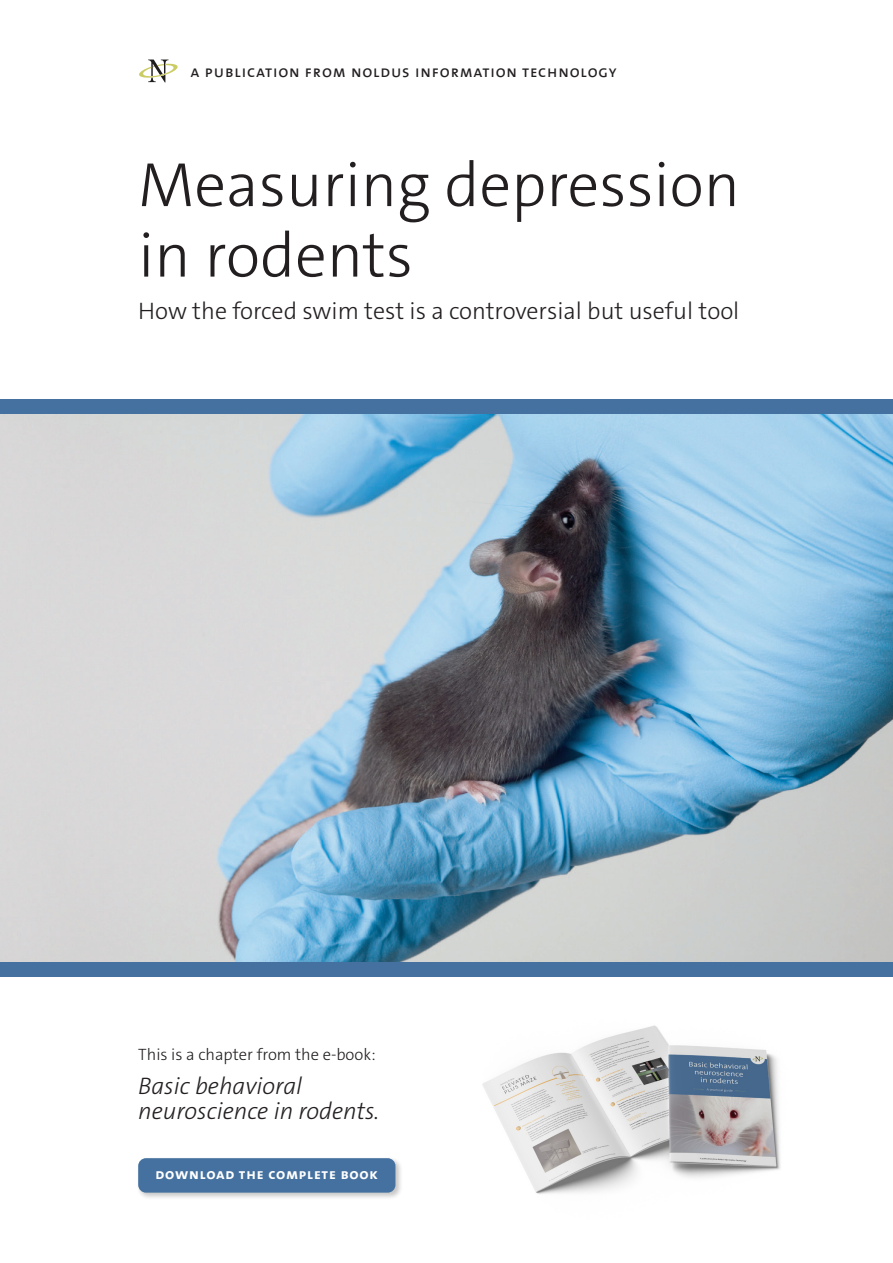
<style>
.page{position:relative;width:893px;height:1263px;background:#fff}
.page>*{position:absolute;margin:0;border:0;box-sizing:border-box;transform-origin:0 0}
.Hoofdstuk_-_titel{font:300 63px/70.5px "The Sans C2 s";color:#231f20}
.Hoofdstuk_-_titel-2{font:300 24px "The Sans C2 s";color:#231f20}
.t1{font:italic 300 24px/25.5px "The Sans C2 s";color:#231f20}
.t2{font:16.5px "The Sans Caps";letter-spacing:.05em;color:#231f20}
.t3{font:300 16.5px "The Sans C2 s";color:#231f20}
.t4{font:15px "The Sans Bold Caps";letter-spacing:.05em;color:#fff}
</style>
<div class="page">
<svg style="left:139px;top:60px;width:39px;height:22px"></svg>
<img style="left:0;top:414px;width:893px;height:548px">
<div style="left:0;top:400px;width:893px;height:14px;background:#44719f"></div>
<div style="left:0;top:962px;width:893px;height:14px;background:#44719f"></div>
<img style="left:482px;top:1025px;width:298px;height:169px">
<div style="left:137px;top:1156px;width:266px;height:44px;background:#231f20;opacity:.25"></div>
<div style="left:138px;top:1158px;width:257px;height:34px;background:#44719f;border-radius:8px"></div>
<p class="t2" style="left:191px;top:61px;width:427px">a publication from noldus information technology</p>
<p class="Hoofdstuk_-_titel" style="left:138px;top:150px;width:603px">Measuring depression in rodents</p>
<p class="Hoofdstuk_-_titel-2" style="left:138px;top:295px;width:603px">How the forced swim test is a controversial but useful tool</p>
<p class="t3" style="left:138px;top:1044px;width:239px">This is a chapter from the e-book:</p>
<p class="t1" style="left:138px;top:1073px;width:243px">Basic behavioral neuroscience in rodents.</p>
<p class="t4" style="left:156px;top:1165px;width:224px">download the complete book</p>
</div>
